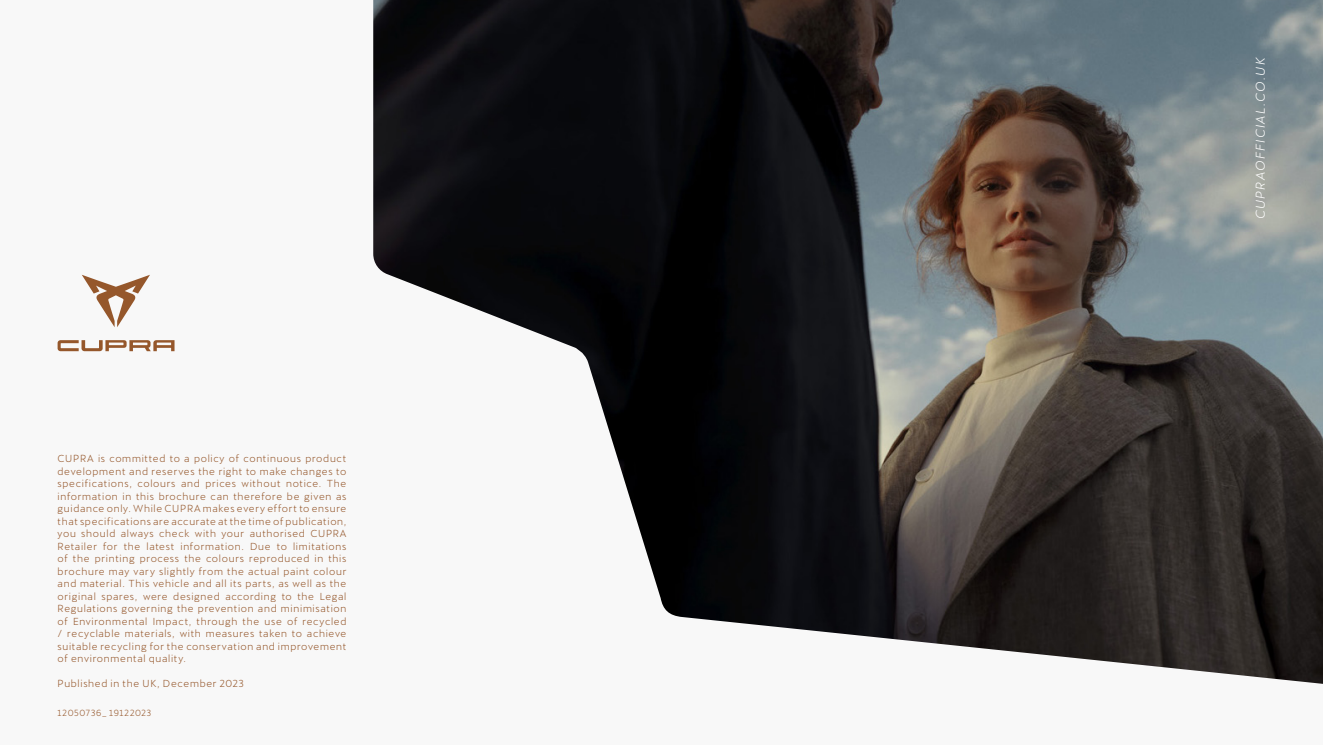
<style>
.page{position:relative;width:1323px;height:745px;background:#fff}
.page>*{position:absolute;margin:0;border:0;box-sizing:border-box;transform-origin:0 0}
.t1{font:italic 12.5px "Cupra";letter-spacing:.11em;color:#fff}
.t2{font:10px/12.5px "Cupra";letter-spacing:.07em;color:#95572b;text-align:justify}
.t3{font:8.75px "Cupra";letter-spacing:.085em;color:#95572b}
</style>
<div class="page">
<div style="left:0;top:0;width:1323px;height:744px;background:#f8f8f8"></div>
<img style="left:373px;top:0;width:950px;height:683px">
<svg style="left:82px;top:274px;width:68px;height:53px"></svg>
<svg style="left:58px;top:340px;width:116px;height:11px"></svg>
<p class="t2" style="left:58px;top:450px;width:290px">CUPRA is committed to a policy of continuous product development and reserves the right to make changes to specifications, colours and prices without notice. The information in this brochure can therefore be given as guidance only. While CUPRA makes every effort to ensure that specifications are accurate at the time of publication, you should always check with your authorised CUPRA Retailer for the latest information. Due to limitations of the printing process the colours reproduced in this brochure may vary slightly from the actual paint colour and material. This vehicle and all its parts, as well as the original spares, were designed according to the Legal Regulations governing the prevention and minimisation of Environmental Impact, through the use of recycled / recyclable materials, with measures taken to achieve suitable recycling for the conservation and improvement of environmental quality.</p>
<p class="t2" style="left:58px;top:675px;width:188px">Published in the UK, December 2023</p>
<p class="t3" style="left:58px;top:704px;width:95px">12050736_ 19122023</p>
<p class="t1" style="left:1249px;top:219px;width:163px;rotate:-90deg">CUPRAOFFICIAL.CO.UK</p>
</div>
